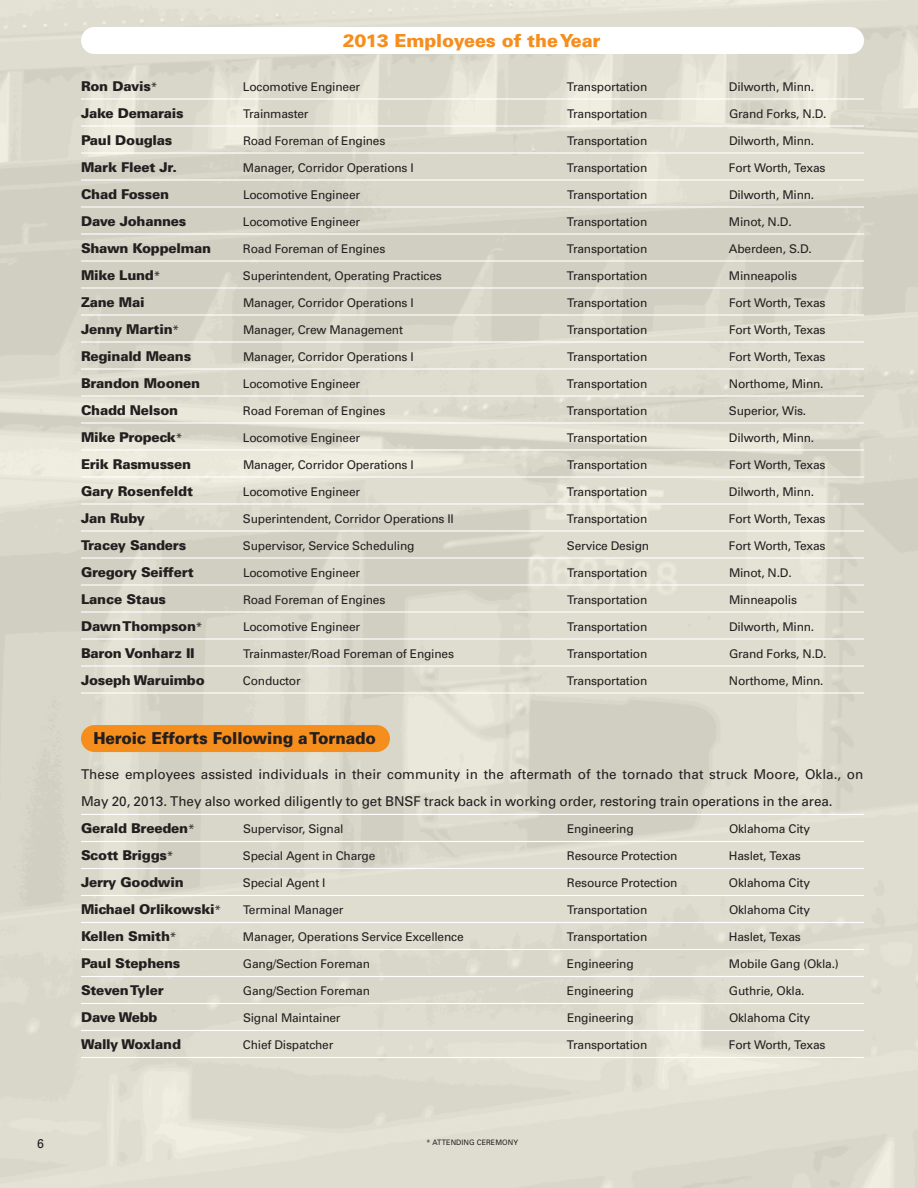
<style>
.page{position:relative;width:918px;height:1188px;background:#fff}
.page>*{position:absolute;margin:0;border:0;box-sizing:border-box;transform-origin:0 0}
.t1{font:900 18px "Univers";letter-spacing:-.005em;color:#f68e1e}
.t2{font:900 16.5px "Univers";letter-spacing:-.005em;color:#231f20;scale:.95 1}
.t3{font:900 13.5px "Univers";letter-spacing:-.015em;color:#231f20}
.t4{font:13.5px/27px "Univers";color:#231f20}
.t5{font:12.75px "Univers";color:#231f20;scale:.95 1}
.t6{font:12px "Univers";letter-spacing:-.015em;color:#231f20}
.t7{font:7.5px "Univers";color:#231f20;scale:.95 1}
.s1{font-weight:400;font-size:12px}
.s2{font-weight:900}
.s3{font-size:12px}
</style>
<div class="page">
<div style="left:81px;top:725px;width:309px;height:27px;background:#f68e1e;border-radius:13px"></div>
<p class="t5" style="left:37px;top:1136px;width:9px">6</p>
<h1 class="t1" style="left:343px;top:29px;width:259px">2013 Employees of the Year</h1>
<p class="t3" style="left:81px;top:77px;width:78px">Ron Davis<span class="s1">*</span></p>
<p class="t6" style="left:243px;top:79px;width:119px">Locomotive Engineer</p>
<p class="t6" style="left:567px;top:79px;width:82px">Transportation</p>
<p class="t6" style="left:729px;top:79px;width:87px">Dilworth, Minn.</p>
<p class="t3" style="left:81px;top:104px;width:104px">Jake Demarais</p>
<p class="t6" style="left:243px;top:106px;width:67px">Trainmaster</p>
<p class="t6" style="left:567px;top:106px;width:82px">Transportation</p>
<p class="t6" style="left:729px;top:106px;width:99px">Grand Forks, N.D.</p>
<p class="t3" style="left:81px;top:131px;width:93px">Paul Douglas</p>
<p class="t6" style="left:243px;top:133px;width:144px">Road Foreman of Engines</p>
<p class="t6" style="left:567px;top:133px;width:82px">Transportation</p>
<p class="t6" style="left:729px;top:133px;width:87px">Dilworth, Minn.</p>
<p class="t3" style="left:81px;top:158px;width:97px">Mark Fleet Jr.</p>
<p class="t6" style="left:243px;top:160px;width:172px">Manager, Corridor Operations I</p>
<p class="t6" style="left:567px;top:160px;width:82px">Transportation</p>
<p class="t6" style="left:729px;top:160px;width:98px">Fort Worth, Texas</p>
<p class="t3" style="left:81px;top:185px;width:90px">Chad Fossen</p>
<p class="t6" style="left:243px;top:187px;width:119px">Locomotive Engineer</p>
<p class="t6" style="left:567px;top:187px;width:82px">Transportation</p>
<p class="t6" style="left:729px;top:187px;width:87px">Dilworth, Minn.</p>
<p class="t3" style="left:81px;top:212px;width:107px">Dave Johannes</p>
<p class="t6" style="left:243px;top:214px;width:119px">Locomotive Engineer</p>
<p class="t6" style="left:567px;top:214px;width:82px">Transportation</p>
<p class="t6" style="left:729px;top:214px;width:64px">Minot, N.D.</p>
<p class="t3" style="left:81px;top:239px;width:132px">Shawn Koppelman</p>
<p class="t6" style="left:243px;top:241px;width:144px">Road Foreman of Engines</p>
<p class="t6" style="left:567px;top:241px;width:82px">Transportation</p>
<p class="t6" style="left:729px;top:241px;width:84px">Aberdeen, S.D.</p>
<p class="t3" style="left:81px;top:266px;width:81px">Mike Lund<span class="s1">*</span></p>
<p class="t6" style="left:243px;top:268px;width:200px">Superintendent, Operating Practices</p>
<p class="t6" style="left:567px;top:268px;width:82px">Transportation</p>
<p class="t6" style="left:729px;top:268px;width:70px">Minneapolis</p>
<p class="t3" style="left:81px;top:293px;width:65px">Zane Mai</p>
<p class="t6" style="left:243px;top:295px;width:172px">Manager, Corridor Operations I</p>
<p class="t6" style="left:567px;top:295px;width:82px">Transportation</p>
<p class="t6" style="left:729px;top:295px;width:98px">Fort Worth, Texas</p>
<p class="t3" style="left:81px;top:320px;width:100px">Jenny Martin<span class="s1">*</span></p>
<p class="t6" style="left:243px;top:322px;width:162px">Manager, Crew Management</p>
<p class="t6" style="left:567px;top:322px;width:82px">Transportation</p>
<p class="t6" style="left:729px;top:322px;width:98px">Fort Worth, Texas</p>
<p class="t3" style="left:81px;top:347px;width:112px">Reginald Means</p>
<p class="t6" style="left:243px;top:349px;width:172px">Manager, Corridor Operations I</p>
<p class="t6" style="left:567px;top:349px;width:82px">Transportation</p>
<p class="t6" style="left:729px;top:349px;width:98px">Fort Worth, Texas</p>
<p class="t3" style="left:81px;top:374px;width:121px">Brandon Moonen</p>
<p class="t6" style="left:243px;top:376px;width:119px">Locomotive Engineer</p>
<p class="t6" style="left:567px;top:376px;width:82px">Transportation</p>
<p class="t6" style="left:729px;top:376px;width:96px">Northome, Minn.</p>
<p class="t3" style="left:81px;top:401px;width:99px">Chadd Nelson</p>
<p class="t6" style="left:243px;top:403px;width:144px">Road Foreman of Engines</p>
<p class="t6" style="left:567px;top:403px;width:82px">Transportation</p>
<p class="t6" style="left:729px;top:403px;width:79px">Superior, Wis.</p>
<p class="t3" style="left:81px;top:428px;width:103px">Mike Propeck<span class="s1">*</span></p>
<p class="t6" style="left:243px;top:430px;width:119px">Locomotive Engineer</p>
<p class="t6" style="left:567px;top:430px;width:82px">Transportation</p>
<p class="t6" style="left:729px;top:430px;width:87px">Dilworth, Minn.</p>
<p class="t3" style="left:81px;top:455px;width:112px">Erik Rasmussen</p>
<p class="t6" style="left:243px;top:457px;width:172px">Manager, Corridor Operations I</p>
<p class="t6" style="left:567px;top:457px;width:82px">Transportation</p>
<p class="t6" style="left:729px;top:457px;width:98px">Fort Worth, Texas</p>
<p class="t3" style="left:81px;top:482px;width:113px">Gary Rosenfeldt</p>
<p class="t6" style="left:243px;top:484px;width:119px">Locomotive Engineer</p>
<p class="t6" style="left:567px;top:484px;width:82px">Transportation</p>
<p class="t6" style="left:729px;top:484px;width:87px">Dilworth, Minn.</p>
<p class="t3" style="left:81px;top:509px;width:66px">Jan Ruby</p>
<p class="t6" style="left:243px;top:511px;width:212px">Superintendent, Corridor Operations II</p>
<p class="t6" style="left:567px;top:511px;width:82px">Transportation</p>
<p class="t6" style="left:729px;top:511px;width:98px">Fort Worth, Texas</p>
<p class="t3" style="left:81px;top:536px;width:107px">Tracey Sanders</p>
<p class="t6" style="left:243px;top:538px;width:173px">Supervisor, Service Scheduling</p>
<p class="t6" style="left:567px;top:538px;width:84px">Service Design</p>
<p class="t6" style="left:729px;top:538px;width:98px">Fort Worth, Texas</p>
<p class="t3" style="left:81px;top:563px;width:114px">Gregory Seiffert</p>
<p class="t6" style="left:243px;top:565px;width:119px">Locomotive Engineer</p>
<p class="t6" style="left:567px;top:565px;width:82px">Transportation</p>
<p class="t6" style="left:729px;top:565px;width:64px">Minot, N.D.</p>
<p class="t3" style="left:81px;top:590px;width:86px">Lance Staus</p>
<p class="t6" style="left:243px;top:592px;width:144px">Road Foreman of Engines</p>
<p class="t6" style="left:567px;top:592px;width:82px">Transportation</p>
<p class="t6" style="left:729px;top:592px;width:70px">Minneapolis</p>
<p class="t3" style="left:81px;top:617px;width:123px">Dawn Thompson<span class="s1">*</span></p>
<p class="t6" style="left:243px;top:619px;width:119px">Locomotive Engineer</p>
<p class="t6" style="left:567px;top:619px;width:82px">Transportation</p>
<p class="t6" style="left:729px;top:619px;width:87px">Dilworth, Minn.</p>
<p class="t3" style="left:81px;top:644px;width:115px">Baron Vonharz II</p>
<p class="t6" style="left:243px;top:646px;width:213px">Trainmaster/Road Foreman of Engines</p>
<p class="t6" style="left:567px;top:646px;width:82px">Transportation</p>
<p class="t6" style="left:729px;top:646px;width:99px">Grand Forks, N.D.</p>
<p class="t3" style="left:81px;top:671px;width:125px">Joseph Waruimbo</p>
<p class="t6" style="left:243px;top:673px;width:59px">Conductor</p>
<p class="t6" style="left:567px;top:673px;width:82px">Transportation</p>
<p class="t6" style="left:729px;top:673px;width:96px">Northome, Minn.</p>
<h2 class="t2" style="left:93px;top:728px;width:299px">Heroic Efforts Following a Tornado</h2>
<p class="t4" style="left:81px;top:761px;width:784px">These employees assisted individuals in their community in the aftermath of the tornado that struck Moore, Okla., on<br>May 20, 2013. They also worked diligently to get BNSF track back in working order, restoring train operations in the area.<br><span class="s2">Gerald Breeden</span><span class="s3">*</span></p>
<p class="t6" style="left:243px;top:821px;width:102px">Supervisor, Signal</p>
<p class="t6" style="left:567px;top:821px;width:68px">Engineering</p>
<p class="t6" style="left:729px;top:821px;width:83px">Oklahoma City</p>
<p class="t3" style="left:81px;top:847px;width:94px">Scott Briggs<span class="s1">*</span></p>
<p class="t6" style="left:243px;top:848px;width:134px">Special Agent in Charge</p>
<p class="t6" style="left:567px;top:848px;width:112px">Resource Protection</p>
<p class="t6" style="left:729px;top:848px;width:73px">Haslet, Texas</p>
<p class="t3" style="left:81px;top:874px;width:104px">Jerry Goodwin</p>
<p class="t6" style="left:243px;top:875px;width:84px">Special Agent I</p>
<p class="t6" style="left:567px;top:875px;width:112px">Resource Protection</p>
<p class="t6" style="left:729px;top:875px;width:83px">Oklahoma City</p>
<p class="t3" style="left:81px;top:901px;width:142px">Michael Orlikowski<span class="s1">*</span></p>
<p class="t6" style="left:243px;top:902px;width:102px">Terminal Manager</p>
<p class="t6" style="left:567px;top:902px;width:82px">Transportation</p>
<p class="t6" style="left:729px;top:902px;width:83px">Oklahoma City</p>
<p class="t3" style="left:81px;top:928px;width:97px">Kellen Smith<span class="s1">*</span></p>
<p class="t6" style="left:243px;top:929px;width:222px">Manager, Operations Service Excellence</p>
<p class="t6" style="left:567px;top:929px;width:82px">Transportation</p>
<p class="t6" style="left:729px;top:929px;width:73px">Haslet, Texas</p>
<p class="t3" style="left:81px;top:955px;width:101px">Paul Stephens</p>
<p class="t6" style="left:243px;top:956px;width:129px">Gang/Section Foreman</p>
<p class="t6" style="left:567px;top:956px;width:68px">Engineering</p>
<p class="t6" style="left:729px;top:956px;width:111px">Mobile Gang (Okla.)</p>
<p class="t3" style="left:81px;top:982px;width:84px">Steven Tyler</p>
<p class="t6" style="left:243px;top:983px;width:129px">Gang/Section Foreman</p>
<p class="t6" style="left:567px;top:983px;width:68px">Engineering</p>
<p class="t6" style="left:729px;top:983px;width:77px">Guthrie, Okla.</p>
<p class="t3" style="left:81px;top:1009px;width:78px">Dave Webb</p>
<p class="t6" style="left:243px;top:1010px;width:99px">Signal Maintainer</p>
<p class="t6" style="left:567px;top:1010px;width:68px">Engineering</p>
<p class="t6" style="left:729px;top:1010px;width:83px">Oklahoma City</p>
<p class="t3" style="left:81px;top:1036px;width:102px">Wally Woxland</p>
<p class="t6" style="left:243px;top:1037px;width:92px">Chief Dispatcher</p>
<p class="t6" style="left:567px;top:1037px;width:82px">Transportation</p>
<p class="t6" style="left:729px;top:1037px;width:98px">Fort Worth, Texas</p>
<p class="t7" style="left:427px;top:1138px;width:13px">* attending</p>
<p class="t7" style="left:477px;top:1138px;width:7px">ceremony</p>
</div>
